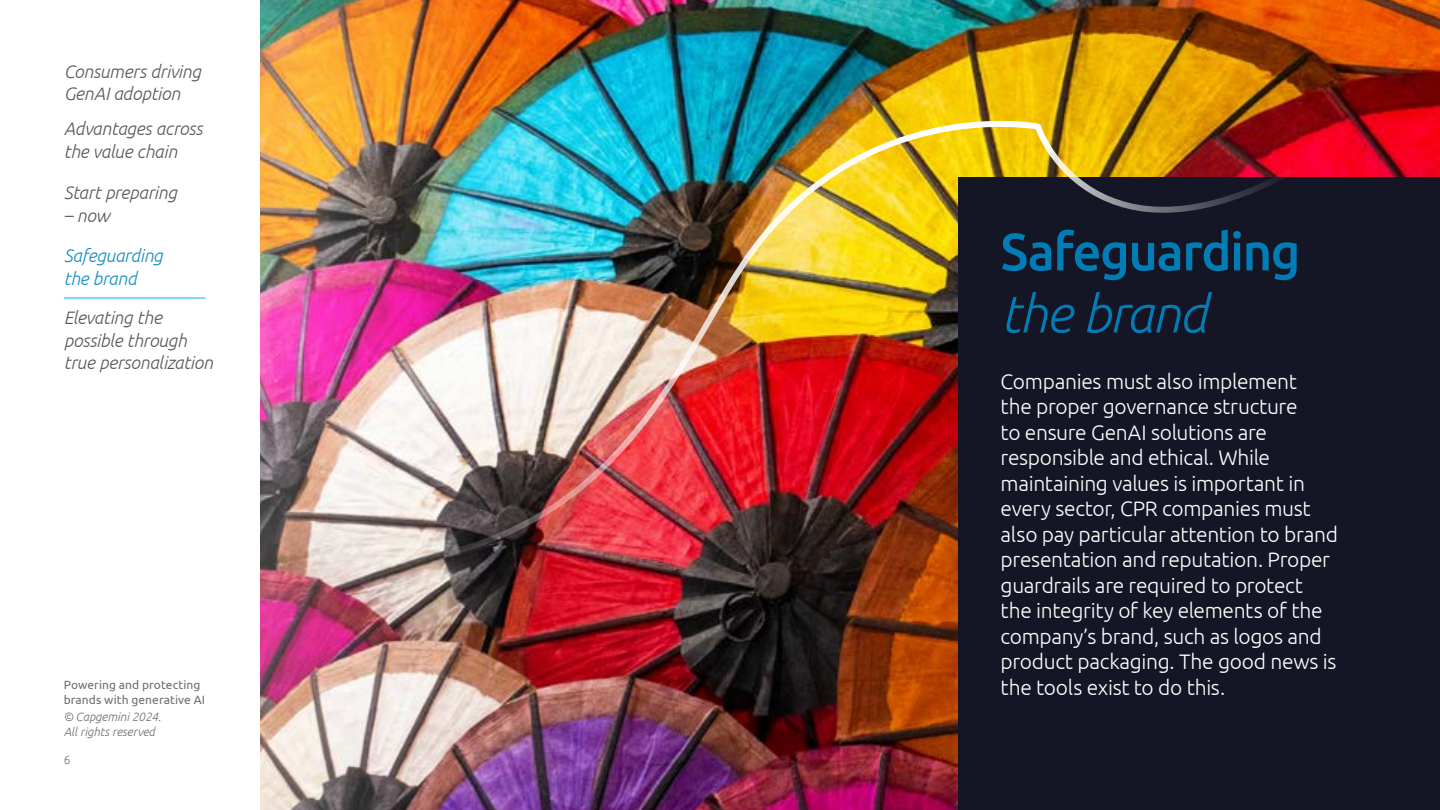
<style>
.page{position:relative;width:1440px;height:810px;background:#fff}
.page>*{position:absolute;margin:0;border:0;box-sizing:border-box;transform-origin:0 0}
.t1{font:500 52.5px "Ubuntu";letter-spacing:-.03em;color:#007db7}
.t2{font:italic 300 52.5px "Ubuntu";letter-spacing:-.03em;color:#007db7}
.t3{font:300 21px/25.5px "Ubuntu";letter-spacing:-.015em;color:#fff}
.t4{font:italic 300 18px/22.5px "Ubuntu";letter-spacing:-.01em;color:#58595b}
.t5{font:italic 300 18px/22.5px "Ubuntu";letter-spacing:-.01em;color:#158ec1}
.t6{font:12px/15px "Ubuntu";letter-spacing:.005em;color:#6d6e71}
.t7{font:italic 300 12px/15px "Ubuntu";letter-spacing:-.005em;color:#6d6e71}
.t8{font:300 12px "Ubuntu";color:#77787b}
</style>
<div class="page">
<img style="left:261px;top:0;width:1179px;height:810px">
<div style="left:959px;top:178px;width:481px;height:632px;background:#151625"></div>
<img style="left:289px;top:121px;width:1070px;height:450px">
<hr style="left:64px;top:298px;width:141px;height:1px;background:#00b9e7">
<p class="t4" style="left:64px;top:60px;width:139px">Consumers driving<br>GenAI adoption</p>
<p class="t4" style="left:64px;top:117px;width:140px">Advantages across the value chain</p>
<p class="t4" style="left:64px;top:181px;width:115px">Start preparing</p>
<p class="t4" style="left:64px;top:204px;width:47px">– now</p>
<p class="t5" style="left:64px;top:244px;width:100px">Safeguarding the brand</p>
<p class="t4" style="left:64px;top:306px;width:151px">Elevating the possible through true personalization</p>
<p class="t6" style="left:64px;top:677px;width:143px">Powering and protecting brands with generative AI</p>
<p class="t7" style="left:64px;top:709px;width:99px">© Capgemini 2024.<br>All rights reserved</p>
<p class="t8" style="left:64px;top:752px;width:8px">6</p>
<h1 class="t1" style="left:1001px;top:218px;width:301px">Safeguarding</h1>
<h1 class="t2" style="left:1001px;top:282px;width:208px">the brand</h1>
<p class="t3" style="left:1001px;top:368px;width:339px">Companies must also implement<br>the proper governance structure<br>to ensure GenAI solutions are responsible and ethical. While maintaining values is important in every sector, CPR companies must also pay particular attention to brand presentation and reputation. Proper guardrails are required to protect the integrity of key elements of the company’s brand, such as logos and product packaging. The good news is the tools exist to do this.</p>
</div>
